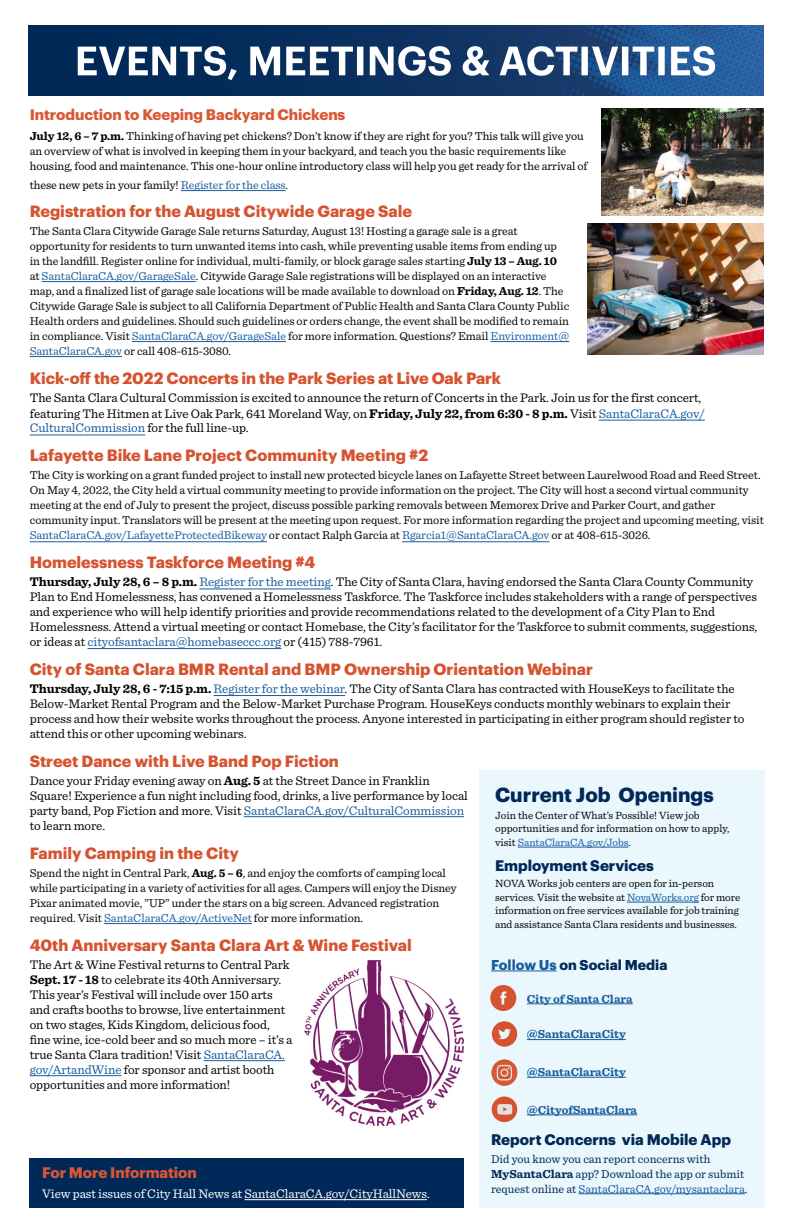
<style>
.page{position:relative;width:792px;height:1224px;background:#fff}
.page>*{position:absolute;margin:0;border:0;box-sizing:border-box;transform-origin:0 0}
.t1{font:700 20px "Graphik";color:#002858}
.t2{font:700 16px "Graphik";color:#d65330}
.t3{font:700 15px "Graphik";letter-spacing:-.005em;color:#da5734}
.t4{font:700 15px "Graphik";color:#002858}
.t5{font:700 14px "Graphik";color:#002858}
.t6{font:13px/15px "Sentinel";letter-spacing:-.005em;color:#040503}
.t7{font:13px/15px "Sentinel";letter-spacing:-.005em;color:#000}
.t8{font:13px "Sentinel";letter-spacing:-.005em;color:#fff}
.t9{font:12px/15px "Sentinel";letter-spacing:-.005em;color:#040503}
.t10{font:12px/15px "Sentinel";letter-spacing:-.005em;color:#000}
.t11{font:12px/15px "Sentinel";color:#002858}
.t12{font:700 12px "Sentinel";color:#175d9e}
.t13{font:11px/13.5px "Sentinel";letter-spacing:-.005em;color:#040503}
.s1{font-weight:700}
.s2{color:#175d9e}
</style>
<div class="page">
<hr style="left:181px;top:190px;width:104px;height:1px;background:#175d9e">
<hr style="left:42px;top:281px;width:154px;height:1px;background:#175d9e">
<hr style="left:132px;top:341px;width:154px;height:1px;background:#175d9e">
<hr style="left:491px;top:341px;width:78px;height:1px;background:#175d9e">
<hr style="left:30px;top:356px;width:92px;height:1px;background:#175d9e">
<hr style="left:244px;top:816px;width:220px;height:1px;background:#175d9e">
<hr style="left:104px;top:923px;width:148px;height:1px;background:#175d9e">
<hr style="left:204px;top:1060px;width:81px;height:1px;background:#175d9e">
<hr style="left:30px;top:1075px;width:92px;height:1px;background:#175d9e">
<div style="left:30px;top:1158px;width:434px;height:50px;background:#002858"></div>
<hr style="left:245px;top:1199px;width:182px;height:1px;background:#fff">
<div style="left:479px;top:946px;width:285px;height:262px;background:#eaf7fd"></div>
<hr style="left:491px;top:971px;width:66px;height:1px;background:#175d9e">
<hr style="left:578px;top:1193px;width:167px;height:1px;background:#175d9e">
<img style="left:491px;top:1059px;width:26px;height:26px">
<svg style="left:490px;top:985px;width:26px;height:26px"></svg>
<svg style="left:492px;top:1021px;width:25px;height:26px"></svg>
<hr style="left:527px;top:1077px;width:99px;height:1px;background:#175d9e">
<hr style="left:527px;top:1039px;width:99px;height:1px;background:#175d9e">
<hr style="left:527px;top:1004px;width:106px;height:1px;background:#175d9e">
<div style="left:492px;top:1097px;width:25px;height:25px;background:#d65330;border-radius:50%"></div>
<svg style="left:497px;top:1104px;width:15px;height:11px"></svg>
<hr style="left:527px;top:1115px;width:110px;height:1px;background:#175d9e">
<div style="left:479px;top:770px;width:285px;height:176px;background:#eaf7fd"></div>
<hr style="left:518px;top:847px;width:110px;height:1px;background:#175d9e">
<hr style="left:627px;top:902px;width:72px;height:1px;background:#175d9e">
<img style="left:29px;top:25px;width:734px;height:71px">
<img style="left:305px;top:961px;width:159px;height:165px">
<img style="left:602px;top:108px;width:161px;height:107px">
<img style="left:587px;top:223px;width:176px;height:132px">
<hr style="left:599px;top:420px;width:106px;height:1px;background:#175d9e">
<hr style="left:30px;top:435px;width:115px;height:1px;background:#175d9e">
<hr style="left:30px;top:541px;width:237px;height:1px;background:#175d9e">
<hr style="left:402px;top:541px;width:147px;height:1px;background:#175d9e">
<hr style="left:199px;top:589px;width:132px;height:1px;background:#175d9e">
<hr style="left:88px;top:648px;width:193px;height:1px;background:#175d9e">
<hr style="left:214px;top:695px;width:131px;height:1px;background:#175d9e">
<p class="t3" style="left:30px;top:103px;width:317px">Introduction to Keeping Backyard Chickens</p>
<p class="t10" style="left:30px;top:128px;width:559px"><span class="s1">July 12, 6 – 7 p.m.</span> Thinking of having pet chickens? Don’t know if they are right for you? This talk will give you an overview of what is involved in keeping them in your backyard, and teach you the basic requirements like housing, food and maintenance. This one-hour online introductory class will help you get ready for the arrival of</p>
<p class="t10" style="left:30px;top:177px;width:260px">these new pets in your family! <span class="s2">Register for the class</span>.</p>
<p class="t2" style="left:30px;top:199px;width:384px">Registration for the August Citywide Garage Sale</p>
<p class="t9" style="left:30px;top:223px;width:541px">The Santa Clara Citywide Garage Sale returns Saturday, August 13! Hosting a garage sale is a great opportunity for residents to turn unwanted items into cash, while preventing usable items from ending up in the landfill. Register online for individual, multi-family, or block garage sales starting <span class="s1">July 13 – Aug. 10 </span>at <span class="s2">SantaClaraCA.gov/GarageSale</span>. Citywide Garage Sale registrations will be displayed on an interactive map, and a finalized list of garage sale locations will be made available to download on <span class="s1">Friday, Aug. 12</span>. The Citywide Garage Sale is subject to all California Department of Public Health and Santa Clara County Public Health orders and guidelines. Should such guidelines or orders change, the event shall be modified to remain in compliance. Visit <span class="s2">SantaClaraCA.gov/GarageSale</span> for more information. Questions? Email <span class="s2">Environment@ SantaClaraCA.gov</span> or call 408-615-3080.</p>
<p class="t2" style="left:30px;top:366px;width:473px">Kick-off the 2022 Concerts in the Park Series at Live Oak Park</p>
<p class="t7" style="left:30px;top:390px;width:677px">The Santa Clara Cultural Commission is excited to announce the return of Concerts in the Park. Join us for the first concert, featuring The Hitmen at Live Oak Park, 641 Moreland Way, on <span class="s1">Friday, July 22, from 6:30 - 8 p.m.</span> Visit <span class="s2">SantaClaraCA.gov/<br>CulturalCommission</span> for the full line-up.</p>
<p class="t2" style="left:30px;top:443px;width:400px">Lafayette Bike Lane Project Community Meeting #2</p>
<p class="t9" style="left:30px;top:467px;width:736px">The City is working on a grant funded project to install new protected bicycle lanes on Lafayette Street between Laurelwood Road and Reed Street.<br>On May 4, 2022, the City held a virtual community meeting to provide information on the project. The City will host a second virtual community meeting at the end of July to present the project, discuss possible parking removals between Memorex Drive and Parker Court, and gather community input. Translators will be present at the meeting upon request. For more information regarding the project and upcoming meeting, visit <span class="s2">SantaClaraCA.gov/LafayetteProtectedBikeway</span> or contact Ralph Garcia at <span class="s2">Rgarcia1@SantaClaraCA.gov</span> or at 408-615-3026.</p>
<p class="t2" style="left:30px;top:550px;width:287px">Homelessness Taskforce Meeting #4</p>
<p class="t6" style="left:30px;top:574px;width:729px"><span class="s1">Thursday, July 28, 6 – 8 p.m.</span> <span class="s2">Register for the meeting</span>. The City of Santa Clara, having endorsed the Santa Clara County Community Plan to End Homelessness, has convened a Homelessness Taskforce. The Taskforce includes stakeholders with a range of perspectives and experience who will help identify priorities and provide recommendations related to the development of a City Plan to End Homelessness. Attend a virtual meeting or contact Homebase, the City’s facilitator for the Taskforce to submit comments, suggestions, or ideas at <span class="s2">cityofsantaclara@homebaseccc.org</span> or (415) 788-7961.</p>
<p class="t2" style="left:30px;top:657px;width:565px">City of Santa Clara BMR Rental and BMP Ownership Orientation Webinar</p>
<p class="t6" style="left:30px;top:680px;width:716px"><span class="s1">Thursday, July 28, 6 - 7:15 p.m.</span> <span class="s2">Register for the webinar</span>. The City of Santa Clara has contracted with HouseKeys to facilitate the Below-Market Rental Program and the Below-Market Purchase Program. HouseKeys conducts monthly webinars to explain their process and how their website works throughout the process. Anyone interested in participating in either program should register to attend this or other upcoming webinars.</p>
<p class="t2" style="left:30px;top:748px;width:311px">Street Dance with Live Band Pop Fiction</p>
<p class="t6" style="left:30px;top:773px;width:440px">Dance your Friday evening away on <span class="s1">Aug. 5</span> at the Street Dance in Franklin Square! Experience a fun night including food, drinks, a live performance by local party band, Pop Fiction and more. Visit <span class="s2">SantaClaraCA.gov/CulturalCommission </span>to learn more.</p>
<p class="t2" style="left:30px;top:841px;width:211px">Family Camping in the City</p>
<p class="t9" style="left:30px;top:865px;width:428px">Spend the night in Central Park, <span class="s1">Aug. 5 – 6</span>, and enjoy the comforts of camping local while participating in a variety of activities for all ages. Campers will enjoy the Disney Pixar animated movie, ”UP” under the stars on a big screen. Advanced registration required. Visit <span class="s2">SantaClaraCA.gov/ActiveNet</span> for more information.</p>
<p class="t2" style="left:30px;top:933px;width:384px">40th Anniversary Santa Clara Art &amp; Wine Festival</p>
<p class="t6" style="left:30px;top:957px;width:264px">The Art &amp; Wine Festival returns to Central Park <span class="s1">Sept. 17 - 18</span> to celebrate its 40th Anniversary.<br>This year’s Festival will include over 150 arts and crafts booths to browse, live entertainment on two stages, Kids Kingdom, delicious food, fine wine, ice-cold beer and so much more – it’s a true Santa Clara tradition! Visit <span class="s2">SantaClaraCA. gov/ArtandWine</span> for sponsor and artist booth opportunities and more information!</p>
<p class="t1" style="left:495px;top:780px;width:220px">Current Job Openings</p>
<p class="t13" style="left:495px;top:808px;width:236px">Join the Center of What’s Possible! View job opportunities and for information on how to apply, visit <span class="s2">SantaClaraCA.gov/Jobs</span>.</p>
<p class="t4" style="left:495px;top:854px;width:160px">Employment Services</p>
<p class="t13" style="left:495px;top:876px;width:247px">NOVA Works job centers are open for in-person services. Visit the website at <span class="s2">NovaWorks.org</span> for more information on free services available for job training and assistance Santa Clara residents and businesses.</p>
<p class="t5" style="left:491px;top:954px;width:178px"><span class="s2">Follow Us</span> on Social Media</p>
<p class="t12" style="left:527px;top:989px;width:107px">City of Santa Clara</p>
<p class="t12" style="left:527px;top:1025px;width:100px">@SantaClaraCity</p>
<p class="t12" style="left:527px;top:1063px;width:100px">@SantaClaraCity</p>
<p class="t3" style="left:42px;top:1161px;width:156px">For More Information</p>
<p class="t8" style="left:42px;top:1184px;width:389px">View past issues of City Hall News at SantaClaraCA.gov/CityHallNews.</p>
<p class="t12" style="left:527px;top:1100px;width:112px">@CityofSantaClara</p>
<p class="t4" style="left:491px;top:1127px;width:241px">Report Concerns via Mobile App</p>
<p class="t11" style="left:491px;top:1150px;width:258px">Did you know you can report concerns with<br><span class="s1">MySantaClara</span> app? Download the app or submit request online at <span class="s2">SantaClaraCA.gov/mysantaclara</span>.</p>
</div>
